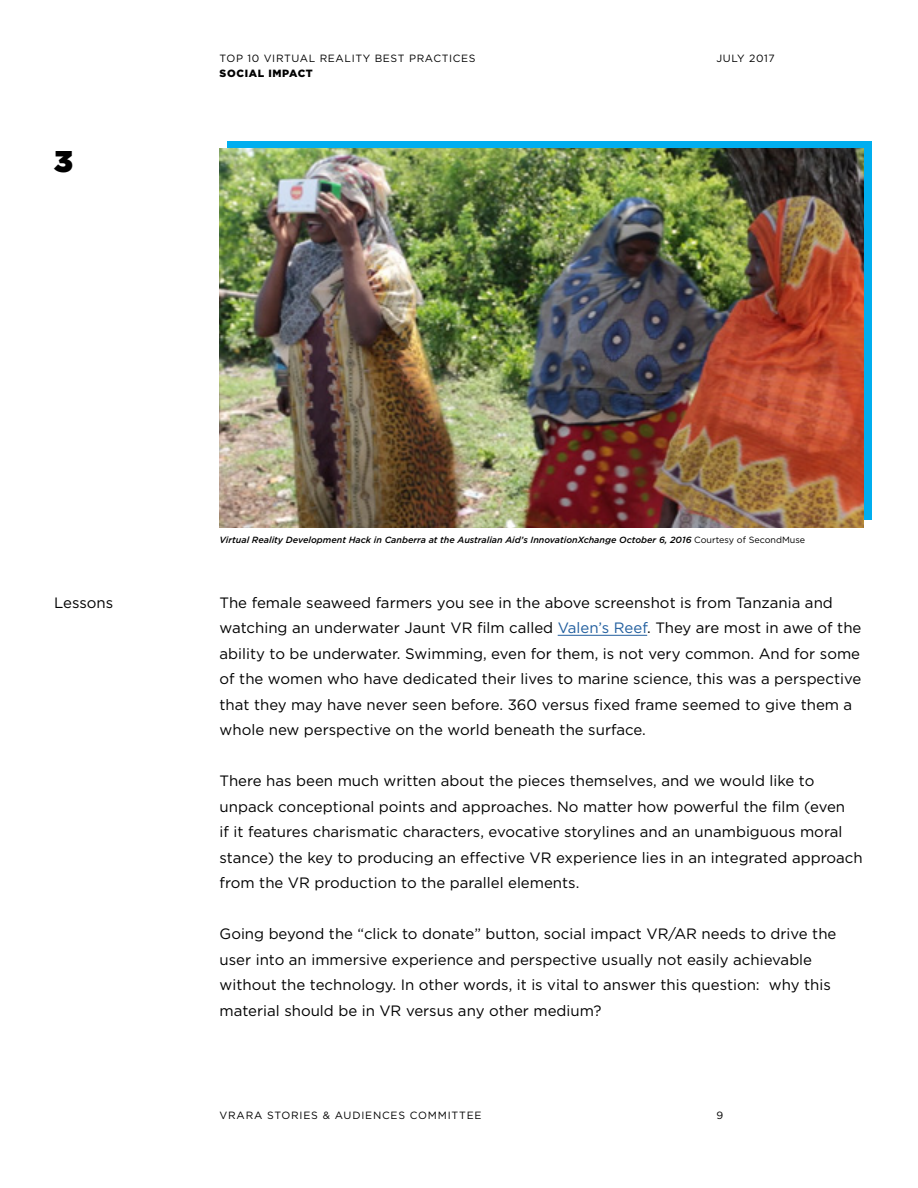
<style>
.page{position:relative;width:918px;height:1188px;background:#fff}
.page>*{position:absolute;margin:0;border:0;box-sizing:border-box;transform-origin:0 0}
.t1{font:900 30px "Gotham";color:#000}
.t2{font:15px/25.5px "Gotham";color:#000}
.t3{font:10.5px "Gotham";letter-spacing:.06em;color:#000}
.t4{font:900 10.5px "Gotham";letter-spacing:.06em;color:#000}
.t5{font:italic 500 9px "Gotham";color:#000}
.s1{font-weight:400;font-style:normal}
.s2{color:#215e9e}
</style>
<div class="page">
<div style="left:227px;top:141px;width:645px;height:379px;background:#00aeef"></div>
<hr style="left:558px;top:635px;width:89px;height:1px;background:#215e9e">
<img style="left:220px;top:148px;width:644px;height:379px">
<h1 class="t1" style="left:54px;top:140px;width:20px">3</h1>
<p class="t3" style="left:220px;top:52px;width:258px">TOP 10 VIRTUAL REALITY BEST PRACTICES</p>
<p class="t4" style="left:220px;top:66px;width:95px">SOCIAL IMPACT</p>
<p class="t3" style="left:716px;top:52px;width:60px">JULY 2017</p>
<p class="t2" style="left:54px;top:589px;width:61px">Lessons</p>
<p class="t5" style="left:220px;top:534px;width:587px">Virtual Reality Development Hack in Canberra at the Australian Aid’s InnovationXchange October 6, 2016 <span class="s1">Courtesy of SecondMuse</span></p>
<p class="t2" style="left:220px;top:589px;width:643px">The female seaweed farmers you see in the above screenshot is from Tanzania and watching an underwater Jaunt VR film called <span class="s2">Valen’s Reef</span>. They are most in awe of the ability to be underwater. Swimming, even for them, is not very common. And for some of the women who have dedicated their lives to marine science, this was a perspective that they may have never seen before. 360 versus fixed frame seemed to give them a whole new perspective on the world beneath the surface.</p>
<p class="t2" style="left:220px;top:768px;width:645px">There has been much written about the pieces themselves, and we would like to unpack conceptional points and approaches. No matter how powerful the film (even<br>if it features charismatic characters, evocative storylines and an unambiguous moral stance) the key to producing an effective VR experience lies in an integrated approach from the VR production to the parallel elements.</p>
<p class="t2" style="left:220px;top:921px;width:618px">Going beyond the “click to donate” button, social impact VR/AR needs to drive the user into an immersive experience and perspective usually not easily achievable without the technology. In other words, it is vital to answer this question: why this material should be in VR versus any other medium?</p>
<p class="t3" style="left:220px;top:1108px;width:264px">VRARA STORIES &amp; AUDIENCES COMMITTEE</p>
<p class="t3" style="left:716px;top:1108px;width:8px">9</p>
</div>
